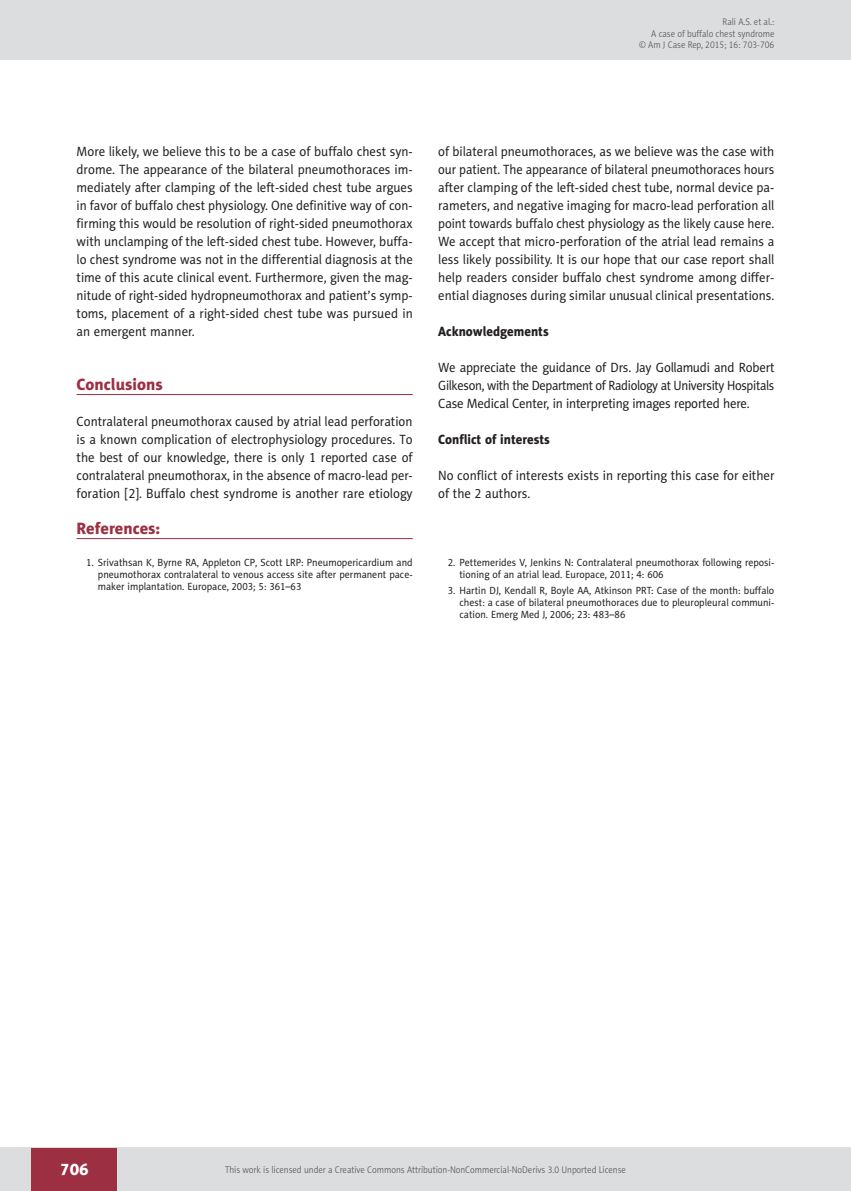
<style>
.page{position:relative;width:851px;height:1191px;background:#fff}
.page>*{position:absolute;margin:0;border:0;box-sizing:border-box;transform-origin:0 0}
.AJCR_Headline_1{font:16.5px "Naomi Sans EFN Heavy";color:#9d2f42}
.AJCR_Referencje_Tytu{font:16.5px "Naomi Sans EFN Heavy";color:#9d2f42}
.t1{font:16.5px "Naomi Sans EFN Heavy";color:#fff}
.AJCR_Body{font:13.5px/18px "Naomi Sans EFN";color:#231f20;text-align:justify;scale:.95 1}
.AJCR_Headline_2{font:13.5px "Naomi Sans EFN Heavy";color:#231f20;scale:.95 1}
.AJCR_Referencje_punk{font:10.5px/12px "Naomi Sans EFN";color:#231f20;text-align:justify;scale:.95 1}
.t2{font:9.75px/11.2px "Naomi Sans EFN Light";color:#57585a;text-align:right;scale:.9 1}
</style>
<div class="page">
<hr style="left:77px;top:394px;width:335px;height:1px;background:#9d2f42">
<hr style="left:77px;top:538px;width:335px;height:1px;background:#9d2f42">
<div style="left:0;top:1148px;width:850px;height:43px;background:#dcdddf"></div>
<div style="left:32px;top:1147px;width:85px;height:43px;background:#9d2f42"></div>
<div style="left:0;top:0;width:850px;height:60px;background:#dcdddf"></div>
<p class="t2" style="left:639px;top:16px;width:152px">Rali A.S. et al.:<br>A case of buffalo chest syndrome<br>© Am J Case Rep, 2015; 16: 703-706</p>
<p class="AJCR_Body" style="left:77px;top:142px;width:355px">More likely, we believe this to be a case of buffalo chest syn&shy;drome. The appearance of the bilateral pneumothoraces im&shy;mediately after clamping of the left-sided chest tube argues in favor of buffalo chest physiology. One definitive way of con&shy;firming this would be resolution of right-sided pneumothorax with unclamping of the left-sided chest tube. However, buffa&shy;lo chest syndrome was not in the differential diagnosis at the time of this acute clinical event. Furthermore, given the mag&shy;nitude of right-sided hydropneumothorax and patient’s symp&shy;toms, placement of a right-sided chest tube was pursued in an emergent manner.</p>
<p class="AJCR_Headline_1" style="left:77px;top:374px;width:88px">Conclusions</p>
<p class="AJCR_Body" style="left:77px;top:412px;width:355px">Contralateral pneumothorax caused by atrial lead perforation is a known complication of electrophysiology procedures. To the best of our knowledge, there is only 1 reported case of contralateral pneumothorax, in the absence of macro-lead per&shy;foration [2]. Buffalo chest syndrome is another rare etiology</p>
<p class="AJCR_Referencje_Tytu" style="left:77px;top:518px;width:85px">References:</p>
<p class="AJCR_Referencje_punk" style="left:98px;top:556px;width:333px;text-indent:-12px">1. Srivathsan K, Byrne RA, Appleton CP, Scott LRP: Pneumopericardium and pneumothorax contralateral to venous access site after permanent pace&shy;maker implantation. Europace, 2003; 5: 361–63</p>
<p class="AJCR_Body" style="left:438px;top:142px;width:355px">of bilateral pneumothoraces, as we believe was the case with our patient. The appearance of bilateral pneumothoraces hours after clamping of the left-sided chest tube, normal device pa&shy;rameters, and negative imaging for macro-lead perforation all point towards buffalo chest physiology as the likely cause here.<br>We accept that micro-perforation of the atrial lead remains a less likely possibility. It is our hope that our case report shall help readers consider buffalo chest syndrome among differ&shy;ential diagnoses during similar unusual clinical presentations.</p>
<p class="AJCR_Headline_2" style="left:438px;top:323px;width:118px">Acknowledgements</p>
<p class="AJCR_Body" style="left:438px;top:358px;width:355px">We appreciate the guidance of Drs. Jay Gollamudi and Robert Gilkeson, with the Department of Radiology at University Hospitals Case Medical Center, in interpreting images reported here.</p>
<p class="AJCR_Headline_2" style="left:438px;top:431px;width:119px">Conflict of interests</p>
<p class="AJCR_Body" style="left:438px;top:466px;width:355px">No conflict of interests exists in reporting this case for either of the 2 authors.</p>
<p class="AJCR_Referencje_punk" style="left:459px;top:556px;width:333px;text-indent:-12px">2. Pettemerides V, Jenkins N: Contralateral pneumothorax following reposi&shy;tioning of an atrial lead. Europace, 2011; 4: 606</p>
<p class="AJCR_Referencje_punk" style="left:459px;top:585px;width:333px;text-indent:-12px">3. Hartin DJ, Kendall R, Boyle AA, Atkinson PRT: Case of the month: buffalo chest: a case of bilateral pneumothoraces due to pleuropleural communi&shy;cation. Emerg Med J, 2006; 23: 483–86</p>
<p class="t1" style="left:60px;top:1159px;width:30px">706</p>
<p class="t2" style="left:225px;top:1164px;width:447px">This work is licensed under a Creative Commons Attribution-NonCommercial-NoDerivs 3.0 Unported License</p>
</div>
